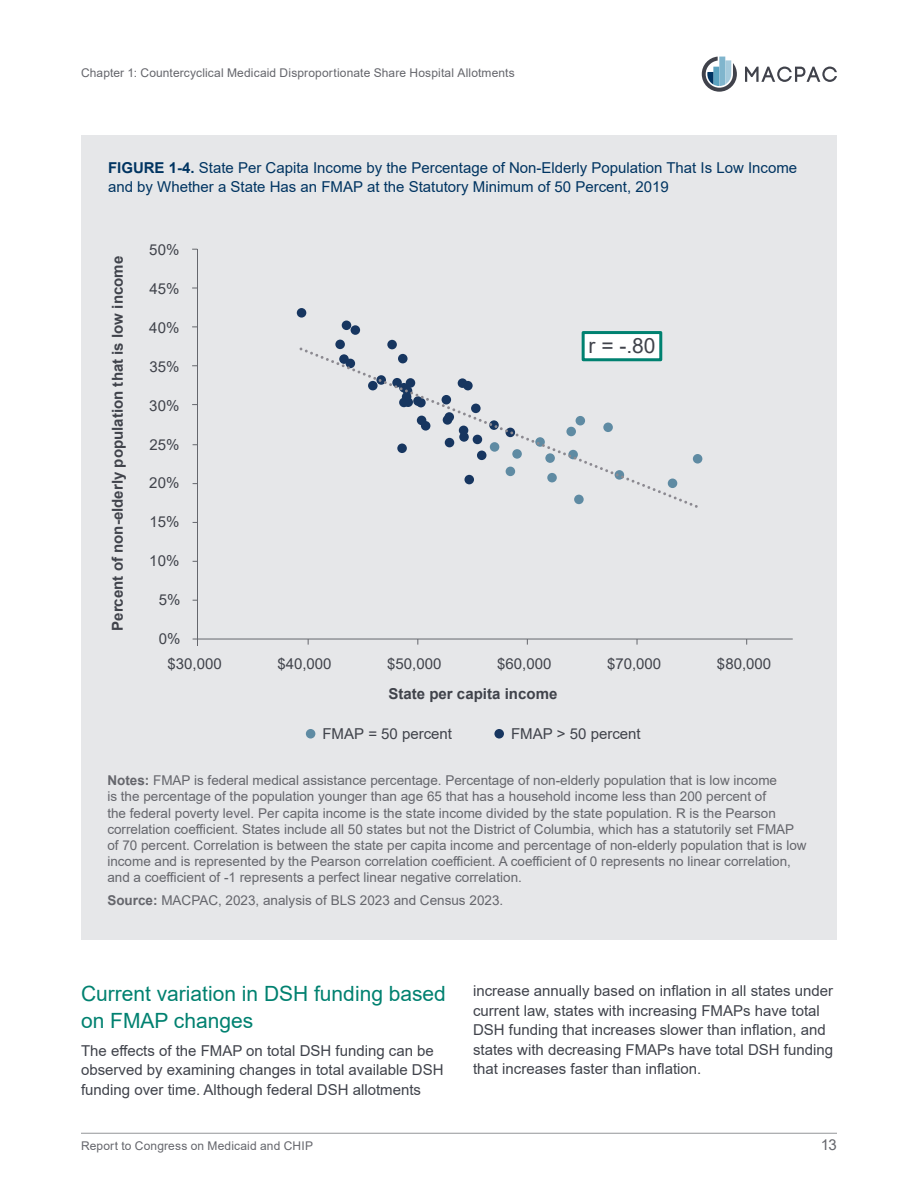
<style>
.page{position:relative;width:918px;height:1188px;background:#fff}
.page>*{position:absolute;margin:0;border:0;box-sizing:border-box;transform-origin:0 0}
.H2{font:21px/27px "Arial";color:#008170}
.t1{font:21px "Arial";color:#40434b}
.t2{font:15px/19.5px "Arial";color:#40434b}
.H3_Figure_Title{font:15px/19.5px "Arial";color:#003461}
.t3{font:700 15px "Arial";color:#40434b}
.t4{font:15px "Arial";color:#65666c}
.Table_Notes{font:13.5px/16.2px "Arial";color:#65666c}
.t5{font:12px "Arial";letter-spacing:.01em;color:#65666c}
.s1{font-weight:700}
</style>
<div class="page">
<hr style="left:81px;top:1133px;width:756px;height:1px;background:#939598">
<svg style="left:702px;top:57px;width:35px;height:35px"></svg>
<svg style="left:745px;top:67px;width:92px;height:15px"></svg>
<div style="left:81px;top:135px;width:756px;height:805px;background:#e6e7e9"></div>
<div style="left:583px;top:333px;width:78px;height:27px;background:#fff"></div>
<div style="left:582px;top:331px;width:80px;height:30px;border:3px solid #008170"></div>
<hr style="left:193px;top:639px;width:600px;height:1px;background:#65676d">
<hr style="left:197px;top:249px;width:1px;height:397px;background:#65676d">
<div style="left:351px;top:325px;width:9px;height:10px;background:#173660;border-radius:50%"></div>
<div style="left:387px;top:340px;width:10px;height:9px;background:#173660;border-radius:50%"></div>
<div style="left:297px;top:308px;width:9px;height:10px;background:#173660;border-radius:50%"></div>
<div style="left:342px;top:321px;width:9px;height:9px;background:#173660;border-radius:50%"></div>
<div style="left:335px;top:340px;width:10px;height:9px;background:#173660;border-radius:50%"></div>
<div style="left:494px;top:729px;width:10px;height:10px;background:#173660;border-radius:50%"></div>
<div style="left:693px;top:454px;width:9px;height:10px;background:#5f8ba3;border-radius:50%"></div>
<svg style="left:299px;top:347px;width:399px;height:161px"></svg>
<div style="left:306px;top:729px;width:9px;height:10px;background:#5f8ba3;border-radius:50%"></div>
<p class="t5" style="left:81px;top:65px;width:435px">Chapter 1: Countercyclical Medicaid Disproportionate Share Hospital Allotments</p>
<p class="H3_Figure_Title" style="left:108px;top:158px;width:691px"><span class="s1">FIGURE 1-4.</span> State Per Capita Income by the Percentage of Non-Elderly Population That Is Low Income and by Whether a State Has an FMAP at the Statutory Minimum of 50 Percent, 2019</p>
<p class="t3" style="left:107px;top:631px;width:376px;rotate:-90deg">Percent of non-elderly population that is low income</p>
<p class="t2" style="left:149px;top:240px;width:32px">50%</p>
<p class="t2" style="left:149px;top:279px;width:32px">45%</p>
<p class="t2" style="left:149px;top:318px;width:32px">40%</p>
<p class="t2" style="left:149px;top:357px;width:32px">35%</p>
<p class="t2" style="left:149px;top:395px;width:32px">30%</p>
<p class="t2" style="left:149px;top:434px;width:32px">25%</p>
<p class="t2" style="left:149px;top:473px;width:32px">20%</p>
<p class="t2" style="left:149px;top:512px;width:32px">15%</p>
<p class="t2" style="left:149px;top:551px;width:32px">10%</p>
<p class="t2" style="left:159px;top:590px;width:23px">5%</p>
<p class="t2" style="left:159px;top:629px;width:23px">0%</p>
<p class="t1" style="left:589px;top:332px;width:68px">r = -.80</p>
<p class="t2" style="left:167px;top:653px;width:56px">$30,000</p>
<p class="t2" style="left:277px;top:653px;width:56px">$40,000</p>
<p class="t2" style="left:387px;top:653px;width:56px">$50,000</p>
<p class="t2" style="left:497px;top:653px;width:56px">$60,000</p>
<p class="t2" style="left:607px;top:653px;width:56px">$70,000</p>
<p class="t2" style="left:717px;top:653px;width:56px">$80,000</p>
<p class="t3" style="left:388px;top:683px;width:171px">State per capita income</p>
<p class="t2" style="left:322px;top:724px;width:131px">FMAP = 50 percent</p>
<p class="t2" style="left:511px;top:724px;width:131px">FMAP &gt; 50 percent</p>
<p class="Table_Notes" style="left:107px;top:772px;width:701px"><span class="s1">Notes:</span> FMAP is federal medical assistance percentage. Percentage of non-elderly population that is low income<br>is the percentage of the population younger than age 65 that has a household income less than 200 percent of<br>the federal poverty level. Per capita income is the state income divided by the state population. R is the Pearson correlation coefficient. States include all 50 states but not the District of Columbia, which has a statutorily set FMAP of 70 percent. Correlation is between the state per capita income and percentage of non-elderly population that is low income and is represented by the Pearson correlation coefficient. A coefficient of 0 represents no linear correlation, and a coefficient of -1 represents a perfect linear negative correlation.</p>
<p class="Table_Notes" style="left:107px;top:892px;width:397px"><span class="s1">Source:</span> MACPAC, 2023, analysis of BLS 2023 and Census 2023.</p>
<h3 class="H2" style="left:81px;top:980px;width:367px">Current variation in DSH funding based on FMAP changes</h3>
<p class="t2" style="left:81px;top:1041px;width:364px">The effects of the FMAP on total DSH funding can be observed by examining changes in total available DSH funding over time. Although federal DSH allotments</p>
<p class="t2" style="left:473px;top:981px;width:362px">increase annually based on inflation in all states under current law, states with increasing FMAPs have total DSH funding that increases slower than inflation, and states with decreasing FMAPs have total DSH funding that increases faster than inflation.</p>
<p class="t5" style="left:81px;top:1137px;width:234px">Report to Congress on Medicaid and CHIP</p>
<p class="t4" style="left:821px;top:1135px;width:18px">13</p>
</div>
